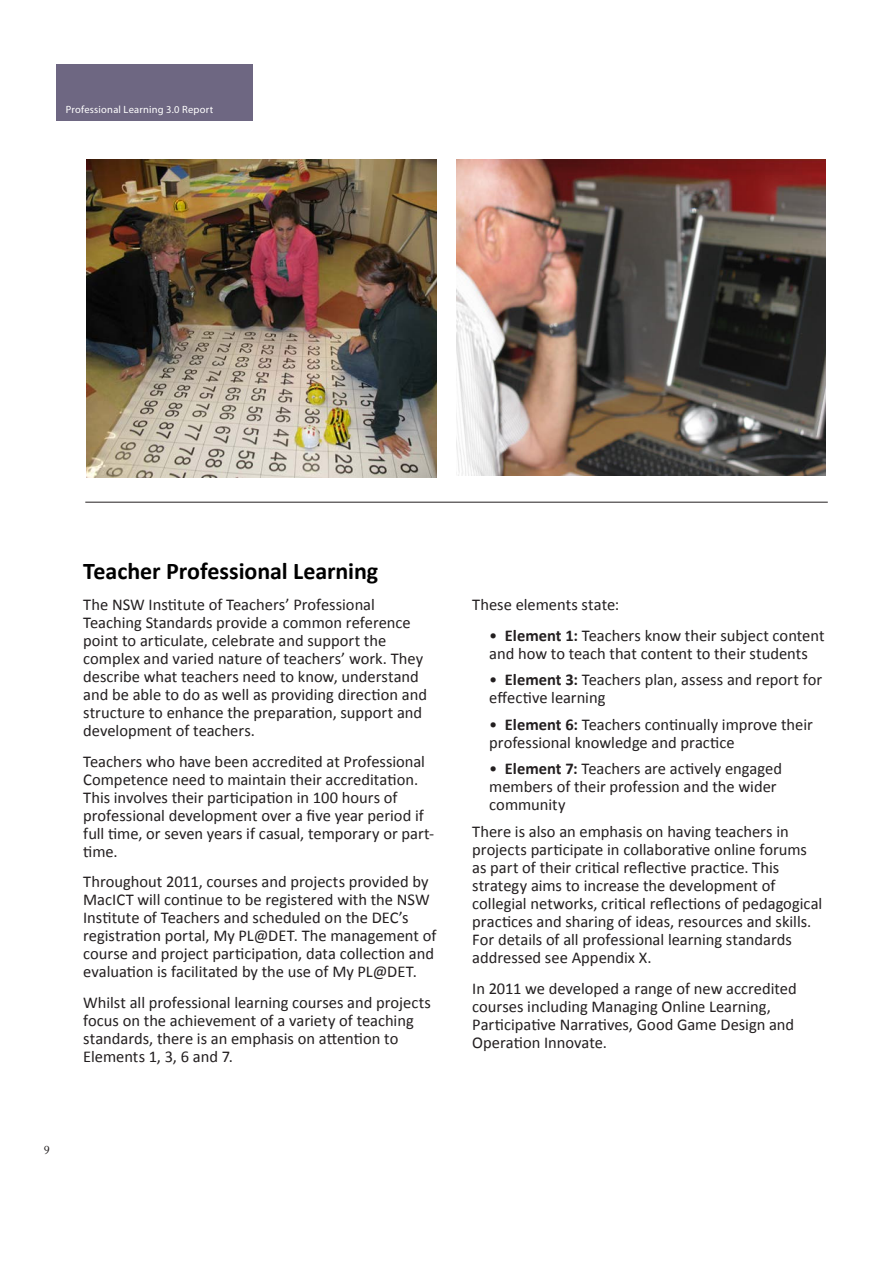
<style>
.page{position:relative;width:893px;height:1263px;background:#fff}
.page>*{position:absolute;margin:0;border:0;box-sizing:border-box;transform-origin:0 0}
.t1{font:700 24px "Calibri";letter-spacing:-.005em;color:#000}
.t2{font:16.5px/18px "Calibri";color:#231f20}
.t3{font:12px "Adobe Caslon Pro";color:#231f20}
.t4{font:10.5px "Myriad Pro";letter-spacing:.02em;color:#fff}
.s1{font-weight:700}
</style>
<div class="page">
<hr style="left:85px;top:502px;width:743px;height:1px;background:#231f20">
<img style="left:457px;top:159px;width:368px;height:316px">
<img style="left:86px;top:159px;width:350px;height:319px">
<div style="left:57px;top:64px;width:196px;height:57px;background:#6e6782"></div>
<p class="t4" style="left:66px;top:103px;width:149px">Professional Learning 3.0 Report</p>
<p class="t3" style="left:44px;top:1143px;width:8px">9</p>
<h1 class="t1" style="left:83px;top:556px;width:297px">Teacher Professional Learning</h1>
<p class="t2" style="left:83px;top:594px;width:345px">The NSW Institute of Teachers’ Professional Teaching Standards provide a common reference point to articulate, celebrate and support the complex and varied nature of teachers’ work. They describe what teachers need to know, understand and be able to do as well as providing direction and structure to enhance the preparation, support and development of teachers.</p>
<p class="t2" style="left:83px;top:751px;width:353px">Teachers who have been accredited at Professional Competence need to maintain their accreditation.<br>This involves their participation in 100 hours of professional development over a five year period if full time, or seven years if casual, temporary or part&shy;time.</p>
<p class="t2" style="left:83px;top:872px;width:355px">Throughout 2011, courses and projects provided by MacICT will continue to be registered with the NSW Institute of Teachers and scheduled on the DEC’s registration portal, My PL@DET. The management of course and project participation, data collection and evaluation is facilitated by the use of My PL@DET.</p>
<p class="t2" style="left:83px;top:993px;width:349px">Whilst all professional learning courses and projects focus on the achievement of a variety of teaching standards, there is an emphasis on attention to Elements 1, 3, 6 and 7.</p>
<p class="t2" style="left:472px;top:595px;width:149px">These elements state:</p>
<p class="t2" style="left:489px;top:625px;width:337px">• <span class="s1">Element 1:</span> Teachers know their subject content and how to teach that content to their students</p>
<p class="t2" style="left:489px;top:670px;width:334px">• <span class="s1">Element 3:</span> Teachers plan, assess and report for effective learning</p>
<p class="t2" style="left:489px;top:714px;width:325px">• <span class="s1">Element 6:</span> Teachers continually improve their professional knowledge and practice</p>
<p class="t2" style="left:489px;top:759px;width:294px">• <span class="s1">Element 7:</span> Teachers are actively engaged members of their profession and the wider community</p>
<p class="t2" style="left:472px;top:821px;width:351px">There is also an emphasis on having teachers in projects participate in collaborative online forums as part of their critical reflective practice. This strategy aims to increase the development of collegial networks, critical reflections of pedagogical practices and sharing of ideas, resources and skills.<br>For details of all professional learning standards addressed see Appendix X.</p>
<p class="t2" style="left:472px;top:978px;width:326px">In 2011 we developed a range of new accredited courses including Managing Online Learning, Participative Narratives, Good Game Design and Operation Innovate.</p>
</div>
